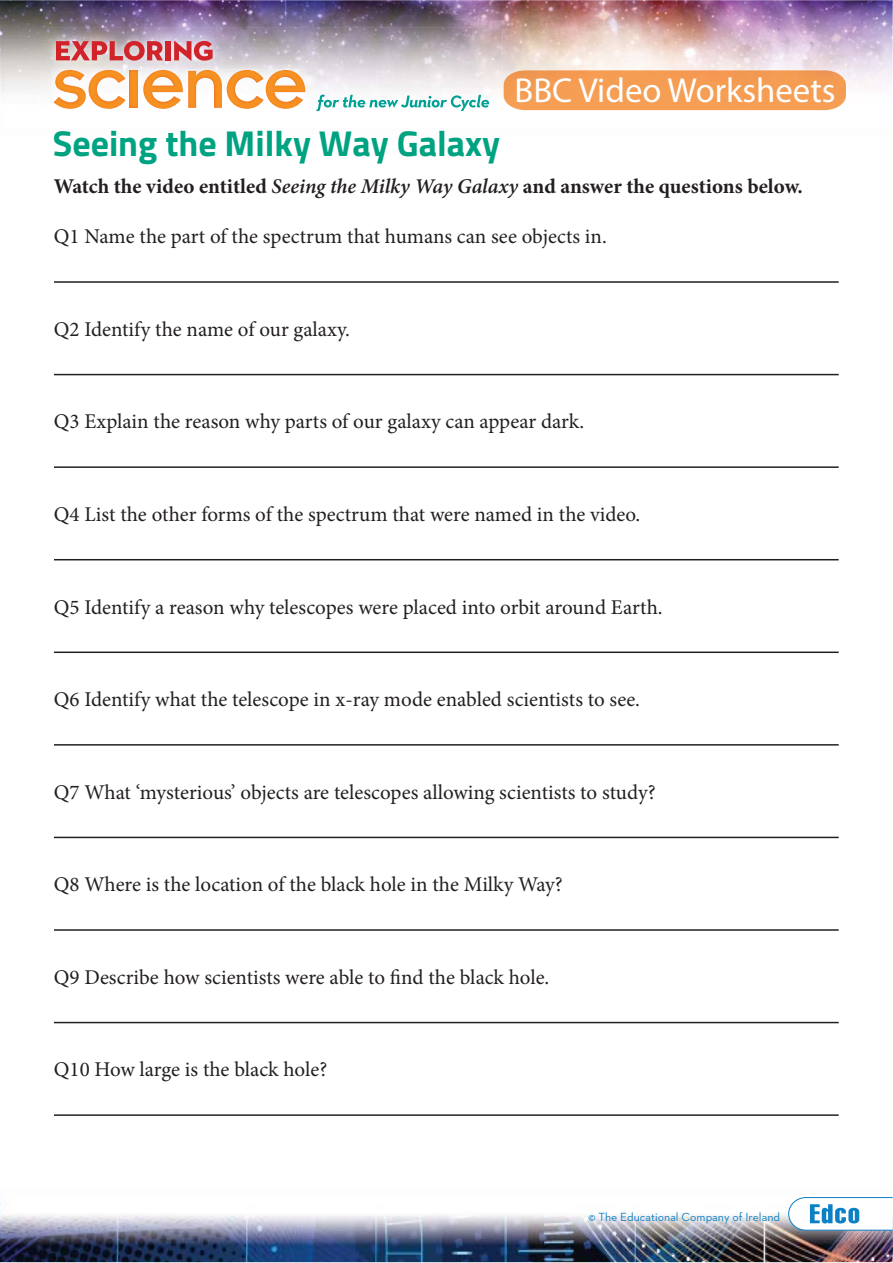
<style>
.page{position:relative;width:893px;height:1263px;background:#fff}
.page>*{position:absolute;margin:0;border:0;box-sizing:border-box;transform-origin:0 0}
.t1{font:700 36px "Titillium";color:#00a381}
.t2{font:700 34.65px "Neutraface 2 Text";color:#fff}
.t3{font:21px "Minion Pro";color:#231f20}
.t4{font:700 21px "Minion Pro";color:#231f20}
.t5{font:12px "Neutraface 2 Text";color:#0b80c4}
.s1{font-weight:600;font-style:italic}
</style>
<div class="page">
<img style="left:0;top:0;width:893px;height:111px">
<img style="left:40px;top:28px;width:462px;height:84px">
<svg style="left:56px;top:41px;width:107px;height:20px;background:#d47276"></svg>
<div style="left:165px;top:41px;width:6px;height:19px;background:#d1242a"></div>
<svg style="left:174px;top:41px;width:39px;height:20px"></svg>
<img style="left:53px;top:69px;width:253px;height:40px">
<img style="left:266px;top:70px;width:39px;height:39px">
<img style="left:227px;top:70px;width:37px;height:39px">
<img style="left:143px;top:70px;width:40px;height:39px">
<img style="left:89px;top:70px;width:36px;height:39px">
<img style="left:54px;top:70px;width:32px;height:39px">
<img style="left:188px;top:70px;width:34px;height:38px">
<img style="left:130px;top:71px;width:8px;height:37px">
<svg style="left:316px;top:95px;width:173px;height:16px"></svg>
<img style="left:0;top:1254px;width:892px;height:8px">
<img style="left:0;top:1203px;width:892px;height:51px">
<div style="left:504px;top:70px;width:342px;height:40px;background:#f59d53"></div>
<svg style="left:788px;top:1197px;width:105px;height:34px"></svg>
<hr style="left:54px;top:281px;width:785px;height:2px;background:#231f20">
<hr style="left:54px;top:374px;width:785px;height:1px;background:#231f20">
<hr style="left:54px;top:466px;width:785px;height:2px;background:#231f20">
<hr style="left:54px;top:559px;width:785px;height:1px;background:#231f20">
<hr style="left:54px;top:652px;width:785px;height:1px;background:#231f20">
<hr style="left:54px;top:744px;width:785px;height:2px;background:#231f20">
<hr style="left:54px;top:837px;width:785px;height:1px;background:#231f20">
<hr style="left:54px;top:929px;width:785px;height:2px;background:#231f20">
<hr style="left:54px;top:1022px;width:785px;height:1px;background:#231f20">
<hr style="left:54px;top:1114px;width:785px;height:2px;background:#231f20">
<h2 class="t2" style="left:515px;top:70px;width:322px">BBC Video Worksheets</h2>
<h1 class="t1" style="left:53px;top:122px;width:449px">Seeing the Milky Way Galaxy</h1>
<p class="t4" style="left:54px;top:173px;width:750px">Watch the video entitled <span class="s1">Seeing the Milky Way Galaxy</span> and answer the questions below.</p>
<p class="t3" style="left:54px;top:228px;width:554px">Q1 Name the part of the spectrum that humans can see objects in.</p>
<p class="t3" style="left:54px;top:321px;width:297px">Q2 Identify the name of our galaxy.</p>
<p class="t3" style="left:54px;top:413px;width:532px">Q3 Explain the reason why parts of our galaxy can appear dark.</p>
<p class="t3" style="left:54px;top:506px;width:588px">Q4 List the other forms of the spectrum that were named in the video.</p>
<p class="t3" style="left:54px;top:599px;width:610px">Q5 Identify a reason why telescopes were placed into orbit around Earth.</p>
<p class="t3" style="left:54px;top:691px;width:587px">Q6 Identify what the telescope in x-ray mode enabled scientists to see.</p>
<p class="t3" style="left:54px;top:784px;width:603px">Q7 What ‘mysterious’ objects are telescopes allowing scientists to study?</p>
<p class="t3" style="left:54px;top:876px;width:510px">Q8 Where is the location of the black hole in the Milky Way?</p>
<p class="t3" style="left:54px;top:969px;width:497px">Q9 Describe how scientists were able to find the black hole.</p>
<p class="t3" style="left:54px;top:1061px;width:275px">Q10 How large is the black hole?</p>
<p class="t5" style="left:588px;top:1210px;width:193px">© The Educational Company of Ireland</p>
</div>
